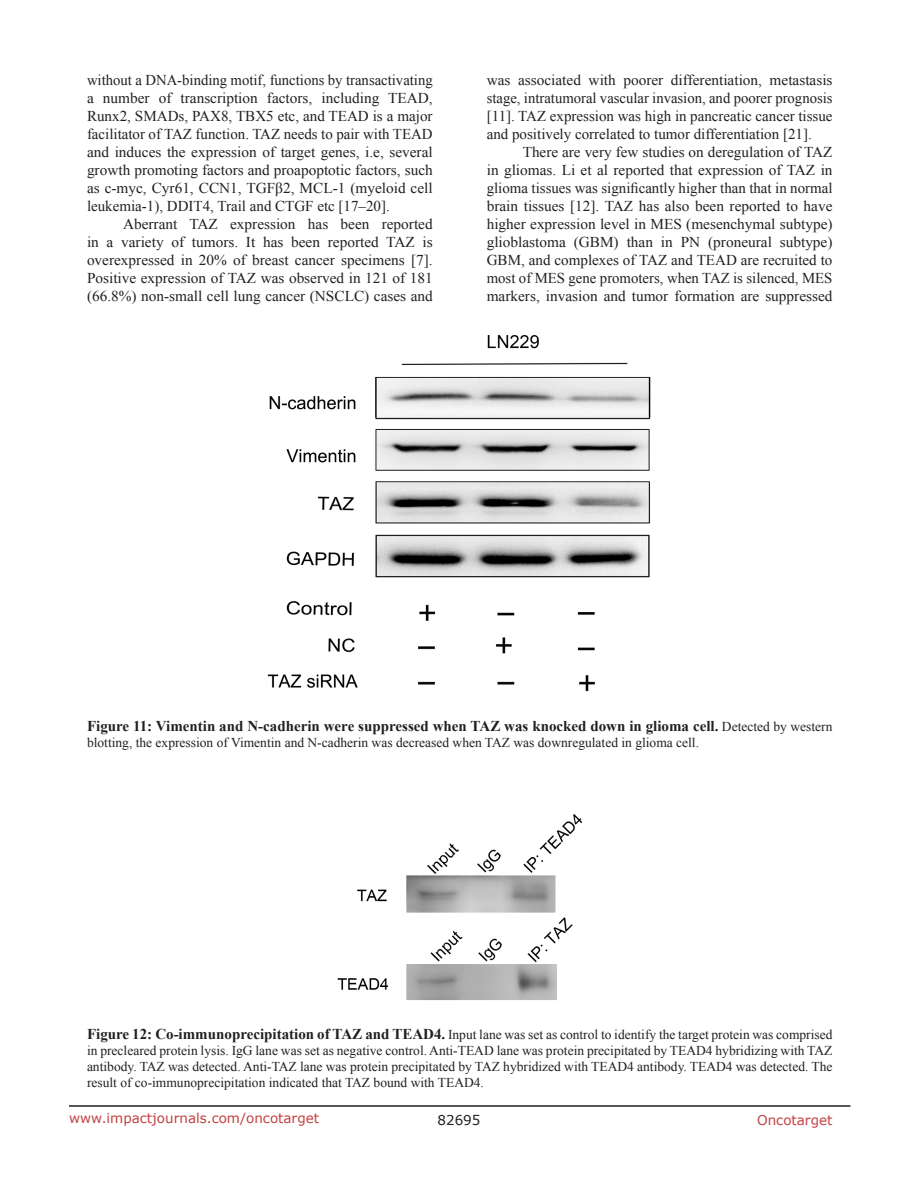
<style>
.page{position:relative;width:918px;height:1188px;background:#fff}
.page>*{position:absolute;margin:0;border:0;box-sizing:border-box;transform-origin:0 0}
.BodyText{font:15px/18px "Times New Roman";color:#231f20;text-align:justify}
.figuretext{font:700 15px "Times New Roman";color:#231f20}
.figuretext-2{font:13.5px/16.2px "Times New Roman";color:#231f20;text-align:justify}
.t1{font:13.5px "Verdana";color:#c24141}
.t2{font:13.5px "Verdana";color:#231f20}
.s1{font-weight:400;font-size:13.5px}
.s2{font-weight:700;font-size:15px}
</style>
<div class="page">
<hr style="left:69px;top:1105px;width:781px;height:2px;background:#231f20">
<img style="left:267px;top:335px;width:384px;height:357px">
<img style="left:337px;top:814px;width:246px;height:186px">
<p class="BodyText" style="left:87px;top:71px;width:347px">without a DNA-binding motif, functions by transactivating a number of transcription factors, including TEAD, Runx2, SMADs, PAX8, TBX5 etc, and TEAD is a major facilitator of TAZ function. TAZ needs to pair with TEAD and induces the expression of target genes, i.e, several growth promoting factors and proapoptotic factors, such as c-myc, Cyr61, CCN1, TGFβ2, MCL-1 (myeloid cell leukemia-1), DDIT4, Trail and CTGF etc [17–20].</p>
<p class="BodyText" style="left:87px;top:215px;width:347px;text-indent:36px">Aberrant TAZ expression has been reported in a variety of tumors. It has been reported TAZ is overexpressed in 20% of breast cancer specimens [7].<br>Positive expression of TAZ was observed in 121 of 181 (66.8%) non-small cell lung cancer (NSCLC) cases and</p>
<p class="BodyText" style="left:487px;top:71px;width:347px">was associated with poorer differentiation, metastasis stage, intratumoral vascular invasion, and poorer prognosis [11]. TAZ expression was high in pancreatic cancer tissue and positively correlated to tumor differentiation [21].</p>
<p class="BodyText" style="left:487px;top:143px;width:347px;text-indent:36px">There are very few studies on deregulation of TAZ in gliomas. Li et al reported that expression of TAZ in glioma tissues was significantly higher than that in normal brain tissues [12]. TAZ has also been reported to have higher expression level in MES (mesenchymal subtype) glioblastoma (GBM) than in PN (proneural subtype)<br>GBM, and complexes of TAZ and TEAD are recruited to most of MES gene promoters, when TAZ is silenced, MES markers, invasion and tumor formation are suppressed</p>
<p class="figuretext" style="left:87px;top:715px;width:747px">Figure 11: Vimentin and N-cadherin were suppressed when TAZ was knocked down in glioma cell. <span class="s1">Detected by western</span></p>
<p class="figuretext-2" style="left:87px;top:734px;width:614px">blotting, the expression of Vimentin and N-cadherin was decreased when TAZ was downregulated in glioma cell.</p>
<p class="figuretext-2" style="left:87px;top:1026px;width:747px"><span class="s2">Figure 12: Co-immunoprecipitation of TAZ and TEAD4.</span> Input lane was set as control to identify the target protein was comprised in precleared protein lysis. IgG lane was set as negative control. Anti-TEAD lane was protein precipitated by TEAD4 hybridizing with TAZ antibody. TAZ was detected. Anti-TAZ lane was protein precipitated by TAZ hybridized with TEAD4 antibody. TEAD4 was detected. The result of co-immunoprecipitation indicated that TAZ bound with TEAD4.</p>
<p class="t1" style="left:69px;top:1109px;width:252px">www.impactjournals.com/oncotarget</p>
<p class="t2" style="left:438px;top:1111px;width:44px">82695</p>
<p class="t1" style="left:757px;top:1111px;width:77px">Oncotarget</p>
</div>
